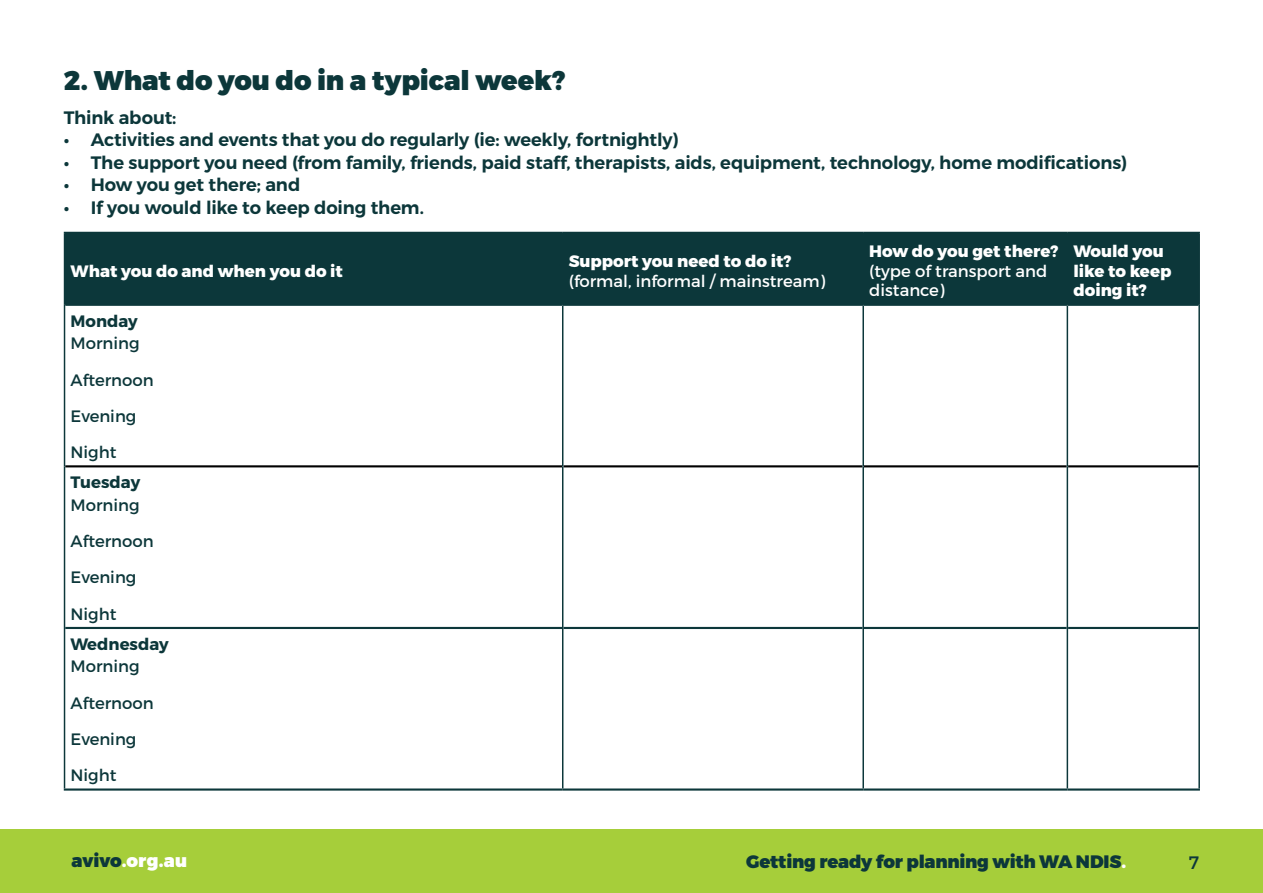
<style>
.page{position:relative;width:1263px;height:893px;background:#fff}
.page>*{position:absolute;margin:0;border:0;box-sizing:border-box;transform-origin:0 0}
.t1{font:900 27px "Montserrat";letter-spacing:-.005em;color:#0c373a}
.t2{font:600 18px "Montserrat";letter-spacing:-.01em;color:#0c373a}
.t3{font:900 18px "Montserrat";letter-spacing:-.015em;color:#0c373a}
.t4{font:900 18px "Montserrat";letter-spacing:.005em;color:#fff}
.t5{font:18px "Montserrat";color:#0c373a}
.t6{font:800 16.5px/19.8px "Montserrat";color:#fff}
.t7{font:16.5px "Montserrat";color:#0c373a}
.t8{font:16.5px/19.8px "Montserrat";color:#fff}
.t9{font:700 16.5px "Montserrat";color:#0c373a}
.s1{color:#0c373a}
.s2{color:#fff}
</style>
<div class="page">
<div style="left:0;top:829px;width:1263px;height:64px;background:#a6ce3a"></div>
<div style="left:65px;top:233px;width:1133px;height:71px;background:#0c373a"></div>
<hr style="left:65px;top:627px;width:497px;height:2px;background:#0c373a">
<hr style="left:563px;top:627px;width:299px;height:2px;background:#0c373a">
<hr style="left:864px;top:627px;width:203px;height:2px;background:#0c373a">
<hr style="left:1068px;top:627px;width:130px;height:2px;background:#0c373a">
<hr style="left:64px;top:788px;width:499px;height:3px;background:#0c373a">
<hr style="left:563px;top:788px;width:300px;height:3px;background:#0c373a">
<hr style="left:863px;top:788px;width:204px;height:3px;background:#0c373a">
<hr style="left:1067px;top:788px;width:133px;height:3px;background:#0c373a">
<hr style="left:65px;top:465px;width:497px;height:2px;background:#000">
<hr style="left:563px;top:465px;width:299px;height:2px;background:#000">
<hr style="left:864px;top:465px;width:203px;height:2px;background:#000">
<hr style="left:1068px;top:465px;width:130px;height:2px;background:#000">
<hr style="left:64px;top:232px;width:499px;height:1px;background:#0c373a">
<hr style="left:64px;top:233px;width:1px;height:72px;background:#0c373a">
<hr style="left:563px;top:232px;width:300px;height:1px;background:#0c373a">
<hr style="left:562px;top:233px;width:1px;height:71px;background:#0c373a">
<hr style="left:562px;top:306px;width:1px;height:160px;background:#0c373a">
<hr style="left:562px;top:466px;width:1px;height:162px;background:#0c373a">
<hr style="left:562px;top:628px;width:1px;height:160px;background:#0c373a">
<hr style="left:863px;top:232px;width:204px;height:1px;background:#0c373a">
<hr style="left:862px;top:233px;width:2px;height:71px;background:#0c373a">
<hr style="left:1067px;top:232px;width:133px;height:1px;background:#0c373a">
<hr style="left:1067px;top:233px;width:1px;height:71px;background:#0c373a">
<hr style="left:1198px;top:233px;width:2px;height:72px;background:#0c373a">
<hr style="left:862px;top:306px;width:2px;height:160px;background:#0c373a">
<hr style="left:862px;top:466px;width:2px;height:162px;background:#0c373a">
<hr style="left:862px;top:628px;width:2px;height:160px;background:#0c373a">
<hr style="left:65px;top:304px;width:498px;height:2px;background:#0c373a">
<hr style="left:64px;top:305px;width:1px;height:161px;background:#0c373a">
<hr style="left:563px;top:304px;width:300px;height:2px;background:#0c373a">
<hr style="left:863px;top:304px;width:204px;height:2px;background:#0c373a">
<hr style="left:1067px;top:304px;width:131px;height:2px;background:#0c373a">
<hr style="left:1067px;top:306px;width:1px;height:160px;background:#0c373a">
<hr style="left:1198px;top:305px;width:2px;height:161px;background:#0c373a">
<hr style="left:64px;top:466px;width:1px;height:162px;background:#0c373a">
<hr style="left:1067px;top:466px;width:1px;height:162px;background:#0c373a">
<hr style="left:1198px;top:466px;width:2px;height:162px;background:#0c373a">
<hr style="left:64px;top:628px;width:1px;height:160px;background:#0c373a">
<hr style="left:1067px;top:628px;width:1px;height:160px;background:#0c373a">
<hr style="left:1198px;top:628px;width:2px;height:160px;background:#0c373a">
<h1 class="t1" style="left:64px;top:63px;width:503px">2. What do you do in a typical week?</h1>
<p class="t2" style="left:64px;top:106px;width:114px">Think about:</p>
<p class="t2" style="left:64px;top:129px;width:616px">• Activities and events that you do regularly (ie: weekly, fortnightly)</p>
<p class="t2" style="left:64px;top:151px;width:1064px">• The support you need (from family, friends, paid staff, therapists, aids, equipment, technology, home modifications)</p>
<p class="t2" style="left:64px;top:174px;width:238px">• How you get there; and</p>
<p class="t2" style="left:64px;top:196px;width:362px">• If you would like to keep doing them.</p>
<p class="t6" style="left:71px;top:261px;width:274px">What you do and when you do it</p>
<p class="t9" style="left:71px;top:311px;width:69px">Monday</p>
<p class="t7" style="left:71px;top:333px;width:71px">Morning</p>
<p class="t7" style="left:71px;top:370px;width:85px">Afternoon</p>
<p class="t7" style="left:71px;top:406px;width:67px">Evening</p>
<p class="t7" style="left:71px;top:442px;width:48px">Night</p>
<p class="t9" style="left:71px;top:472px;width:71px">Tuesday</p>
<p class="t7" style="left:71px;top:495px;width:71px">Morning</p>
<p class="t7" style="left:71px;top:531px;width:85px">Afternoon</p>
<p class="t7" style="left:71px;top:567px;width:67px">Evening</p>
<p class="t7" style="left:71px;top:604px;width:48px">Night</p>
<p class="t9" style="left:71px;top:634px;width:100px">Wednesday</p>
<p class="t7" style="left:71px;top:656px;width:71px">Morning</p>
<p class="t7" style="left:71px;top:693px;width:85px">Afternoon</p>
<p class="t7" style="left:71px;top:729px;width:67px">Evening</p>
<p class="t7" style="left:71px;top:765px;width:48px">Night</p>
<p class="t6" style="left:569px;top:251px;width:224px">Support you need to do it?</p>
<p class="t8" style="left:569px;top:271px;width:258px">(formal, informal / mainstream)</p>
<p class="t6" style="left:869px;top:241px;width:191px">How do you get there?</p>
<p class="t8" style="left:869px;top:261px;width:180px">(type of transport and distance)</p>
<p class="t6" style="left:1073px;top:241px;width:100px">Would you like to keep doing it?</p>
<p class="t4" style="left:71px;top:850px;width:117px"><span class="s1">avivo</span>.org.au</p>
<p class="t3" style="left:746px;top:851px;width:381px">Getting ready for planning with WA NDIS<span class="s2">.</span></p>
<p class="t5" style="left:1189px;top:851px;width:12px">7</p>
</div>
